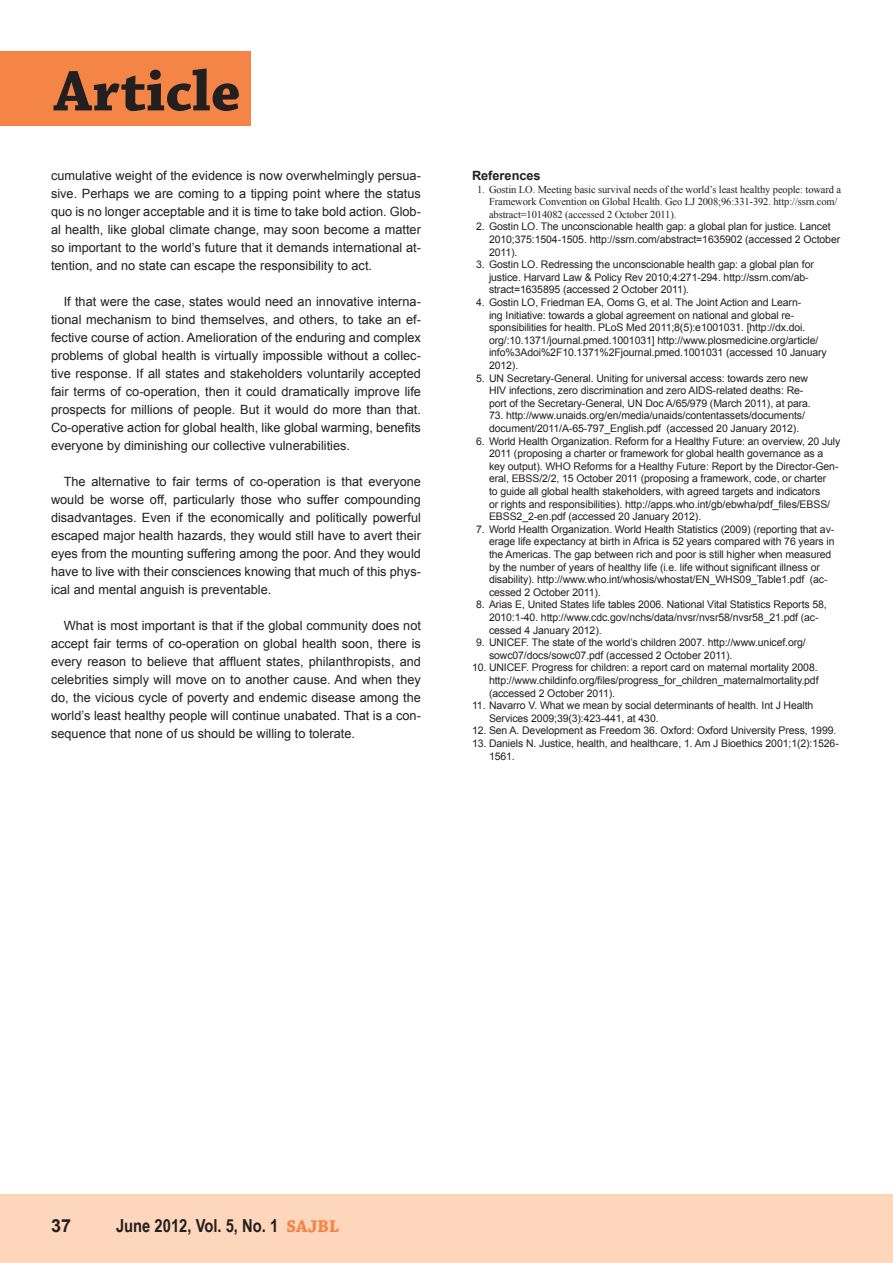
<style>
.page{position:relative;width:893px;height:1263px;background:#fff}
.page>*{position:absolute;margin:0;border:0;box-sizing:border-box;transform-origin:0 0}
.t1{font:700 60px "Chaparral Pro";color:#231f20}
.t2{font:700 18px "Arial Narrow";color:#231f20}
.t3{font:700 18px "Arial";color:#231f20}
.BODY_COPY_INDENT{font:12.75px/18px "Arial";color:#231f20;text-align:justify}
.BODY_COPY{font:12.75px/18px "Arial";color:#231f20;text-align:justify}
.REFERENCE_HEADING{font:700 12.75px "Arial";color:#231f20}
.t4{font:10.5px/12.6px "Arial";letter-spacing:-.01em;color:#231f20}
.t5{font:10.5px/12.6px "Times New Roman";letter-spacing:-.01em;color:#231f20}
.s1{font-family:"Chaparral Pro";color:#f58546}
</style>
<div class="page">
<div style="left:0;top:51px;width:251px;height:74px;background:#f58546"></div>
<div style="left:0;top:1195px;width:893px;height:68px;background:#fdd6bc"></div>
<h1 class="t1" style="left:54px;top:56px;width:188px">Article</h1>
<p class="BODY_COPY" style="left:51px;top:167px;width:371px">cumulative weight of the evidence is now overwhelmingly persua&shy;sive. Perhaps we are coming to a tipping point where the status quo is no longer acceptable and it is time to take bold action. Glob&shy;al health, like global climate change, may soon become a matter so important to the world’s future that it demands international at&shy;tention, and no state can escape the responsibility to act.</p>
<p class="BODY_COPY_INDENT" style="left:51px;top:293px;width:371px;text-indent:13px">If that were the case, states would need an innovative interna&shy;tional mechanism to bind themselves, and others, to take an ef&shy;fective course of action. Amelioration of the enduring and complex problems of global health is virtually impossible without a collec&shy;tive response. If all states and stakeholders voluntarily accepted fair terms of co-operation, then it could dramatically improve life prospects for millions of people. But it would do more than that.<br>Co-operative action for global health, like global warming, benefits everyone by diminishing our collective vulnerabilities.</p>
<p class="BODY_COPY_INDENT" style="left:51px;top:473px;width:371px;text-indent:13px">The alternative to fair terms of co-operation is that everyone would be worse off, particularly those who suffer compounding disadvantages. Even if the economically and politically powerful escaped major health hazards, they would still have to avert their eyes from the mounting suffering among the poor. And they would have to live with their consciences knowing that much of this phys&shy;ical and mental anguish is preventable.</p>
<p class="BODY_COPY_INDENT" style="left:51px;top:617px;width:371px;text-indent:13px">What is most important is that if the global community does not accept fair terms of co-operation on global health soon, there is every reason to believe that affluent states, philanthropists, and celebrities simply will move on to another cause. And when they do, the vicious cycle of poverty and endemic disease among the world’s least healthy people will continue unabated. That is a con&shy;sequence that none of us should be willing to tolerate.</p>
<p class="REFERENCE_HEADING" style="left:472px;top:167px;width:70px">References</p>
<p class="t5" style="left:489px;top:183px;width:354px;text-indent:-12px">1. Gostin LO. Meeting basic survival needs of the world’s least healthy people: toward a<br>Framework Convention on Global Health. Geo LJ 2008;96:331-392. http://ssrn.com/ abstract=1014082 (accessed 2 October 2011).</p>
<p class="t4" style="left:489px;top:221px;width:353px;text-indent:-13px">2. Gostin LO. The unconscionable health gap: a global plan for justice. Lancet<br>2010;375:1504-1505. http://ssrn.com/abstract=1635902 (accessed 2 October<br>2011).</p>
<p class="t4" style="left:489px;top:258px;width:326px;text-indent:-13px">3. Gostin LO. Redressing the unconscionable health gap: a global plan for justice. Harvard Law &amp; Policy Rev 2010;4:271-294. http://ssrn.com/ab&shy;stract=1635895 (accessed 2 October 2011).</p>
<p class="t4" style="left:489px;top:296px;width:339px;text-indent:-13px">4. Gostin LO, Friedman EA, Ooms G, et al. The Joint Action and Learn-<br>ing Initiative: towards a global agreement on national and global re&shy;sponsibilities for health. PLoS Med 2011;8(5):e1001031. [http://dx.doi. org/:10.1371/journal.pmed.1001031] http://www.plosmedicine.org/article/ info%3Adoi%2F10.1371%2Fjournal.pmed.1001031 (accessed 10 January 2012).</p>
<p class="t4" style="left:489px;top:372px;width:323px;text-indent:-13px">5. UN Secretary-General. Uniting for universal access: towards zero new<br>HIV infections, zero discrimination and zero AIDS-related deaths: Re&shy;port of the Secretary-General, UN Doc A/65/979 (March 2011), at para.</p>
<p class="t4" style="left:489px;top:410px;width:317px">73. http://www.unaids.org/en/media/unaids/contentassets/documents/ document/2011/A-65-797_English.pdf (accessed 20 January 2012).</p>
<p class="t4" style="left:489px;top:435px;width:353px;text-indent:-13px">6. World Health Organization. Reform for a Healthy Future: an overview, 20 July 2011 (proposing a charter or framework for global health governance as a key output). WHO Reforms for a Healthy Future: Report by the Director-Gen&shy;eral, EBSS/2/2, 15 October 2011 (proposing a framework, code, or charter<br>to guide all global health stakeholders, with agreed targets and indicators<br>or rights and responsibilities). http://apps.who.int/gb/ebwha/pdf_files/EBSS/ EBSS2_2-en.pdf (accessed 20 January 2012).</p>
<p class="t4" style="left:489px;top:523px;width:347px;text-indent:-13px">7. World Health Organization. World Health Statistics (2009) (reporting that av&shy;erage life expectancy at birth in Africa is 52 years compared with 76 years in the Americas. The gap between rich and poor is still higher when measured by the number of years of healthy life (i.e. life without significant illness or disability). http://www.who.int/whosis/whostat/EN_WHS09_Table1.pdf (ac&shy;cessed 2 October 2011).</p>
<p class="t4" style="left:489px;top:599px;width:339px;text-indent:-13px">8. Arias E, United States life tables 2006. National Vital Statistics Reports 58,<br>2010:1-40. http://www.cdc.gov/nchs/data/nvsr/nvsr58/nvsr58_21.pdf (ac&shy;cessed 4 January 2012).</p>
<p class="t4" style="left:489px;top:636px;width:318px;text-indent:-13px">9. UNICEF. The state of the world’s children 2007. http://www.unicef.org/ sowc07/docs/sowc07.pdf (accessed 2 October 2011).</p>
<p class="t4" style="left:489px;top:662px;width:331px;text-align:justify;text-indent:-17px">10. UNICEF. Progress for children: a report card on maternal mortality 2008. http://www.childinfo.org/files/progress_for_children_maternalmortality.pdf (accessed 2 October 2011).</p>
<p class="t4" style="left:489px;top:699px;width:326px;text-indent:-17px">11. Navarro V. What we mean by social determinants of health. Int J Health<br>Services 2009;39(3):423-441, at 430.</p>
<p class="t4" style="left:472px;top:725px;width:366px">12. Sen A. Development as Freedom 36. Oxford: Oxford University Press, 1999.</p>
<p class="t4" style="left:489px;top:737px;width:351px;text-indent:-17px">13. Daniels N. Justice, health, and healthcare, 1. Am J Bioethics 2001;1(2):1526-<br>1561.</p>
<p class="t3" style="left:51px;top:1213px;width:22px">37</p>
<p class="t2" style="left:116px;top:1211px;width:224px">June 2012, Vol. 5, No. 1 <span class="s1">SAJBL</span></p>
</div>
